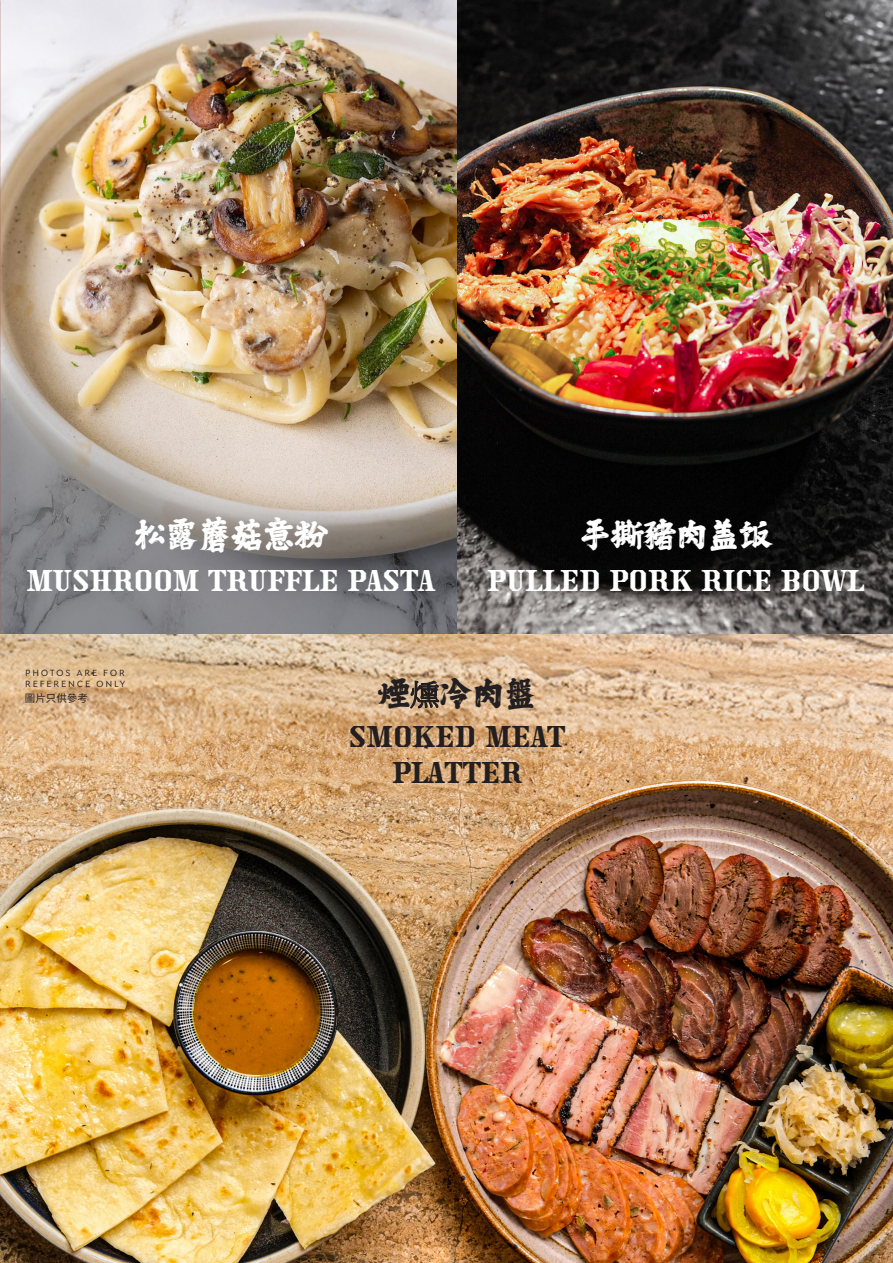
<style>
.page{position:relative;width:893px;height:1263px;background:#fff}
.page>*{position:absolute;margin:0;border:0;box-sizing:border-box;transform-origin:0 0}
.t1{font:30px "STF Traktoretka CE";color:#fff}
.t2{font:30px/36px "STF Traktoretka CE";color:#231f20;text-align:center}
.t3{font:30px "Hanyi Senty Pagoda";color:#fff}
.t4{font:30px "Hanyi Senty Pagoda";color:#231f20}
.t5{font:10.5px "Source Han Sans HC";color:#231f20}
.t6{font:9px "Seven One Eight";letter-spacing:.2em;color:#231f20}
.s1{font-family:"Li Song Pro"}
</style>
<div class="page">
<img style="left:0;top:0;width:457px;height:634px">
<img style="left:457px;top:0;width:436px;height:634px">
<img style="left:0;top:634px;width:893px;height:629px">
<p class="t3" style="left:134px;top:515px;width:195px">松露蘑菇意粉</p>
<p class="t1" style="left:26px;top:563px;width:410px">MUSHROOM TRUFFLE PASTA</p>
<p class="t3" style="left:579px;top:515px;width:195px">手撕豬肉盖饭</p>
<p class="t1" style="left:487px;top:563px;width:378px">PULLED PORK RICE BOWL</p>
<p class="t6" style="left:25px;top:667px;width:101px">PHOTOS ARE FOR</p>
<p class="t6" style="left:25px;top:678px;width:102px">REFERENCE ONLY</p>
<p class="t5" style="left:25px;top:692px;width:64px">圖片只供參考</p>
<p class="t4" style="left:378px;top:674px;width:160px">煙<span class="s1">燻</span>冷肉盤</p>
<p class="t2" style="left:349px;top:721px;width:218px">SMOKED MEAT<br>PLATTER</p>
</div>
